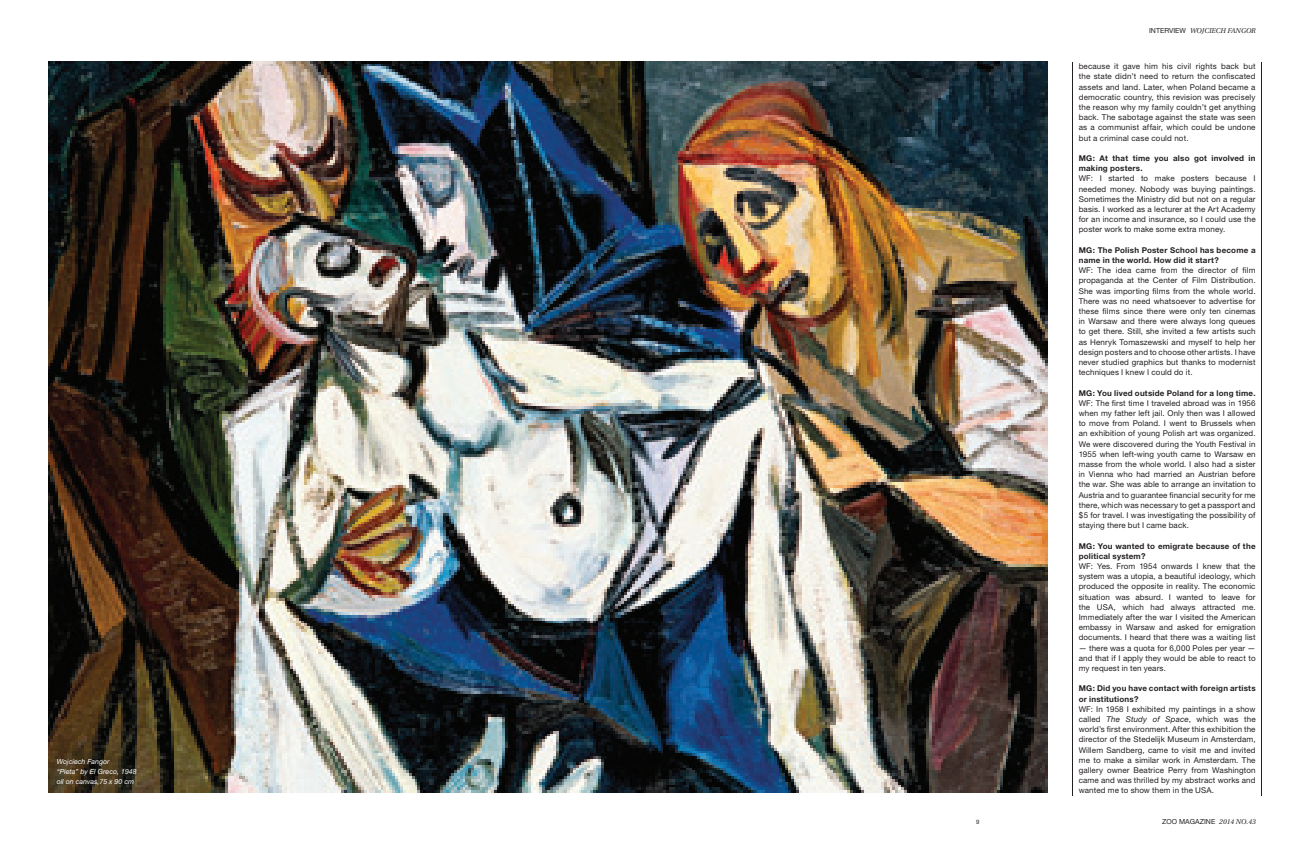
<style>
.page{position:relative;width:1304px;height:842px;background:#fff}
.page>*{position:absolute;margin:0;border:0;box-sizing:border-box;transform-origin:0 0}
.t1{font:8px/10.2px "Helvetica Neue";letter-spacing:.015em;color:#231f20;text-align:justify}
.t2{font:700 8px/10.2px "Helvetica Neue";letter-spacing:.025em;color:#231f20}
.t3{font:italic 7px/10px "Helvetica Neue";letter-spacing:.005em;color:#fff}
.t4{font:italic 7px "Utopia";letter-spacing:.005em;color:#231f20}
.t5{font:7px "Helvetica Neue";letter-spacing:.005em;color:#231f20}
.t6{font:6px "Helvetica Neue";color:#231f20}
.s1{font-family:"Helvetica Neue";font-style:normal}
.s2{font-style:italic}
.s3{font-family:"Utopia";font-style:italic}
</style>
<div class="page">
<img style="left:48px;top:61px;width:999px;height:732px">
<hr style="left:1072px;top:62px;width:1px;height:734px;background:#231f20">
<hr style="left:1262px;top:62px;width:1px;height:734px;background:#231f20">
<p class="t3" style="left:57px;top:756px;width:82px">Wojciech Fangor<br>“Pieta” by El Greco, 1948 oil on canvas,75 x 90 cm</p>
<p class="t4" style="left:1149px;top:27px;width:108px"><span class="s1">INTERVIEW</span> WOJCIECH FANGOR</p>
<p class="t1" style="left:1079px;top:61px;width:178px">because it gave him his civil rights back but the state didn’t need to return the confiscated assets and land. Later, when Poland became a democratic country, this revision was precisely the reason why my family couldn’t get anything back. The sabotage against the state was seen as a communist affair, which could be undone but a criminal case could not.</p>
<p class="t2" style="left:1079px;top:153px;width:178px">MG: At that time you also got involved in making posters.</p>
<p class="t1" style="left:1079px;top:173px;width:178px">WF: I started to make posters because I needed money. Nobody was buying paintings.<br>Sometimes the Ministry did but not on a regular basis. I worked as a lecturer at the Art Academy for an income and insurance, so I could use the poster work to make some extra money.</p>
<p class="t2" style="left:1079px;top:245px;width:178px">MG: The Polish Poster School has become a name in the world. How did it start?</p>
<p class="t1" style="left:1079px;top:265px;width:178px">WF: The idea came from the director of film propaganda at the Center of Film Distribution.<br>She was importing films from the whole world.<br>There was no need whatsoever to advertise for these films since there were only ten cinemas in Warsaw and there were always long queues to get there. Still, she invited a few artists such as Henryk Tomaszewski and myself to help her design posters and to choose other artists. I have never studied graphics but thanks to modernist techniques I knew I could do it.</p>
<p class="t2" style="left:1079px;top:387px;width:178px">MG: You lived outside Poland for a long time.</p>
<p class="t1" style="left:1079px;top:398px;width:178px">WF: The first time I traveled abroad was in 1956 when my father left jail. Only then was I allowed to move from Poland. I went to Brussels when an exhibition of young Polish art was organized.<br>We were discovered during the Youth Festival in 1955 when left-wing youth came to Warsaw en masse from the whole world. I also had a sister in Vienna who had married an Austrian before the war. She was able to arrange an invitation to Austria and to guarantee financial security for me there, which was necessary to get a passport and $5 for travel. I was investigating the possibility of staying there but I came back.</p>
<p class="t2" style="left:1079px;top:540px;width:178px">MG: You wanted to emigrate because of the political system?</p>
<p class="t1" style="left:1079px;top:561px;width:178px">WF: Yes. From 1954 onwards I knew that the system was a utopia, a beautiful ideology, which produced the opposite in reality. The economic situation was absurd. I wanted to leave for the USA, which had always attracted me.<br>Immediately after the war I visited the American embassy in Warsaw and asked for emigration documents. I heard that there was a waiting list</p>
<p class="t1" style="left:1079px;top:642px;width:178px">— there was a quota for 6,000 Poles per year — and that if I apply they would be able to react to my request in ten years.</p>
<p class="t2" style="left:1079px;top:683px;width:178px">MG: Did you have contact with foreign artists or institutions?</p>
<p class="t1" style="left:1079px;top:704px;width:178px">WF: In 1958 I exhibited my paintings in a show called <span class="s2">The Study of Space</span>, which was the world’s first environment. After this exhibition the director of the Stedelijk Museum in Amsterdam, Willem Sandberg, came to visit me and invited me to make a similar work in Amsterdam. The gallery owner Beatrice Perry from Washington came and was thrilled by my abstract works and wanted me to show them in the USA.</p>
<p class="t6" style="left:976px;top:818px;width:5px">9</p>
<p class="t5" style="left:1162px;top:817px;width:95px">ZOO MAGAZINE <span class="s3">2014 NO.43</span></p>
</div>
